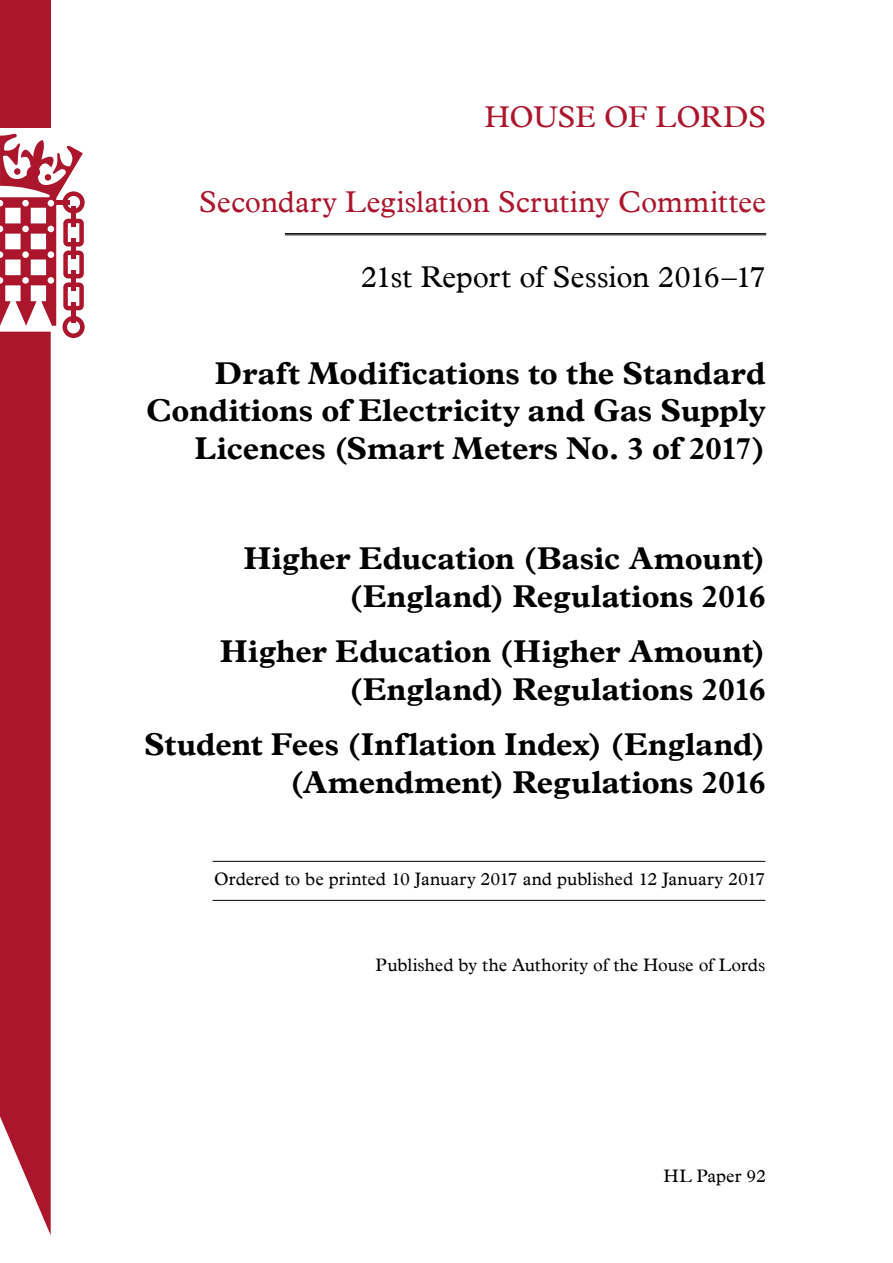
<style>
.page{position:relative;width:893px;height:1263px;background:#fff}
.page>*{position:absolute;margin:0;border:0;box-sizing:border-box;transform-origin:0 0}
.t1{font:700 31.5px/37.8px "Plantin";color:#000;text-align:right}
.t2{font:30px "Plantin";letter-spacing:-.005em;color:#ac162c}
.t3{font:30px "Plantin";letter-spacing:-.005em;color:#000}
.t4{font:18px "Plantin";color:#000}
</style>
<div class="page">
<hr style="left:213px;top:861px;width:552px;height:1px;background:#000">
<hr style="left:213px;top:900px;width:552px;height:1px;background:#000">
<hr style="left:285px;top:233px;width:481px;height:1px;background:#000">
<hr style="left:285px;top:235px;width:481px;height:1px;background:#000">
<div style="left:0;top:0;width:51px;height:128px;background:#ac162c"></div>
<svg style="left:0;top:133px;width:85px;height:205px"></svg>
<svg style="left:0;top:332px;width:51px;height:903px;background:#b1263a"></svg>
<p class="t2" style="left:485px;top:100px;width:283px">HOUSE OF LORDS</p>
<p class="t2" style="left:199px;top:185px;width:568px">Secondary Legislation Scrutiny Committee</p>
<p class="t3" style="left:361px;top:259px;width:407px">21st Report of Session 2016–17</p>
<p class="t1" style="left:146px;top:356px;width:621px">Draft Modifications to the Standard<br>Conditions of Electricity and Gas Supply<br>Licences (Smart Meters No. 3 of 2017)</p>
<p class="t1" style="left:244px;top:542px;width:523px">Higher Education (Basic Amount) (England) Regulations 2016</p>
<p class="t1" style="left:220px;top:635px;width:547px">Higher Education (Higher Amount) (England) Regulations 2016</p>
<p class="t1" style="left:144px;top:728px;width:623px">Student Fees (Inflation Index) (England) (Amendment) Regulations 2016</p>
<p class="t4" style="left:214px;top:869px;width:553px">Ordered to be printed 10 January 2017 and published 12 January 2017</p>
<p class="t4" style="left:376px;top:955px;width:391px">Published by the Authority of the House of Lords</p>
<p class="t4" style="left:663px;top:1165px;width:104px">HL Paper 92</p>
</div>
